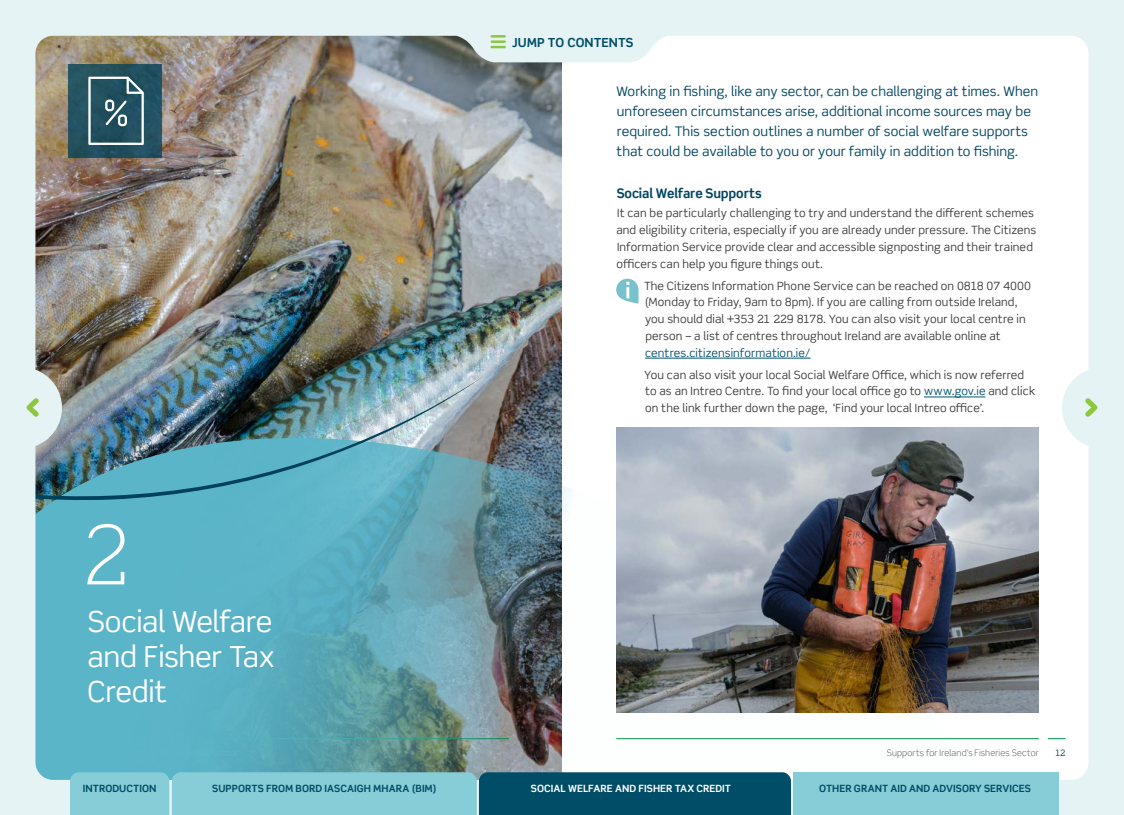
<style>
.page{position:relative;width:1124px;height:815px;background:#fff}
.page>*{position:absolute;margin:0;border:0;box-sizing:border-box;transform-origin:0 0}
.t1{font:300 82.12px "Scene Pro";color:#fff}
.t2{font:29px/34.9px "Scene Pro";letter-spacing:-.015em;color:#fff;text-align:justify}
.t3{font:13.25px/20.2px "Scene Pro";letter-spacing:.005em;color:#004560}
.t4{font:700 13.25px "Scene Pro";letter-spacing:-.005em;color:#004560}
.Heading_1{font:700 12.5px "Scene Pro";letter-spacing:.005em;color:#004d68}
.t5{font:11.38px/16.8px "Scene Pro";letter-spacing:.01em;color:#3c3c3b}
.Tab{font:700 10px "Scene Pro";letter-spacing:.01em;color:#004d68}
.Tab-2{font:700 10px "Scene Pro";letter-spacing:.01em;color:#fff}
.t6{font:300 8.88px "Scene Pro";letter-spacing:.02em;color:#4a4a49}
.t7{font:8.88px "Scene Pro";color:#004560}
.s1{color:#005470}
</style>
<div class="page">
<img style="left:0;top:0;width:1123px;height:815px">
<svg style="left:26px;top:398px;width:13px;height:19px"></svg>
<svg style="left:1084px;top:398px;width:13px;height:19px"></svg>
<svg style="left:70px;top:772px;width:720px;height:43px;background:#4d96a7"></svg>
<div style="left:793px;top:772px;width:265px;height:43px;background:#87cdd7"></div>
<svg style="left:491px;top:35px;width:13px;height:13px"></svg>
<p class="Heading_1" style="left:512px;top:34px;width:123px">JUMP TO CONTENTS</p>
<p class="t1" style="left:82px;top:505px;width:50px">2</p>
<p class="t2" style="left:88px;top:604px;width:189px">Social Welfare and Fisher Tax Credit</p>
<p class="t3" style="left:616px;top:81px;width:423px">Working in fishing, like any sector, can be challenging at times. When unforeseen circumstances arise, additional income sources may be required. This section outlines a number of social welfare supports that could be available to you or your family in addition to fishing.</p>
<p class="t4" style="left:616px;top:185px;width:146px">Social Welfare Supports</p>
<p class="t5" style="left:616px;top:205px;width:421px">It can be particularly challenging to try and understand the different schemes and eligibility criteria, especially if you are already under pressure. The Citizens Information Service provide clear and accessible signposting and their trained officers can help you figure things out.</p>
<p class="t5" style="left:644px;top:277px;width:388px">The Citizens Information Phone Service can be reached on 0818 07 4000 (Monday to Friday, 9am to 8pm). If you are calling from outside Ireland, you should dial +353 21 229 8178. You can also visit your local centre in person – a list of centres throughout Ireland are available online at <span class="s1">centres.citizensinformation.ie/</span></p>
<p class="t5" style="left:644px;top:366px;width:392px">You can also visit your local Social Welfare Office, which is now referred to as an Intreo Centre. To find your local office go to <span class="s1">www.gov.ie</span> and click on the link further down the page, ‘Find your local Intreo office’.</p>
<p class="t6" style="left:886px;top:747px;width:153px">Supports for Ireland’s Fisheries Sector</p>
<p class="t7" style="left:1054px;top:747px;width:12px">12</p>
<p class="Tab" style="left:83px;top:783px;width:75px">INTRODUCTION</p>
<p class="Tab" style="left:212px;top:783px;width:226px">SUPPORTS FROM BORD IASCAIGH MHARA (BIM)</p>
<p class="Tab-2" style="left:531px;top:783px;width:202px">SOCIAL WELFARE AND FISHER TAX CREDIT</p>
<p class="Tab" style="left:819px;top:783px;width:213px">OTHER GRANT AID AND ADVISORY SERVICES</p>
</div>
